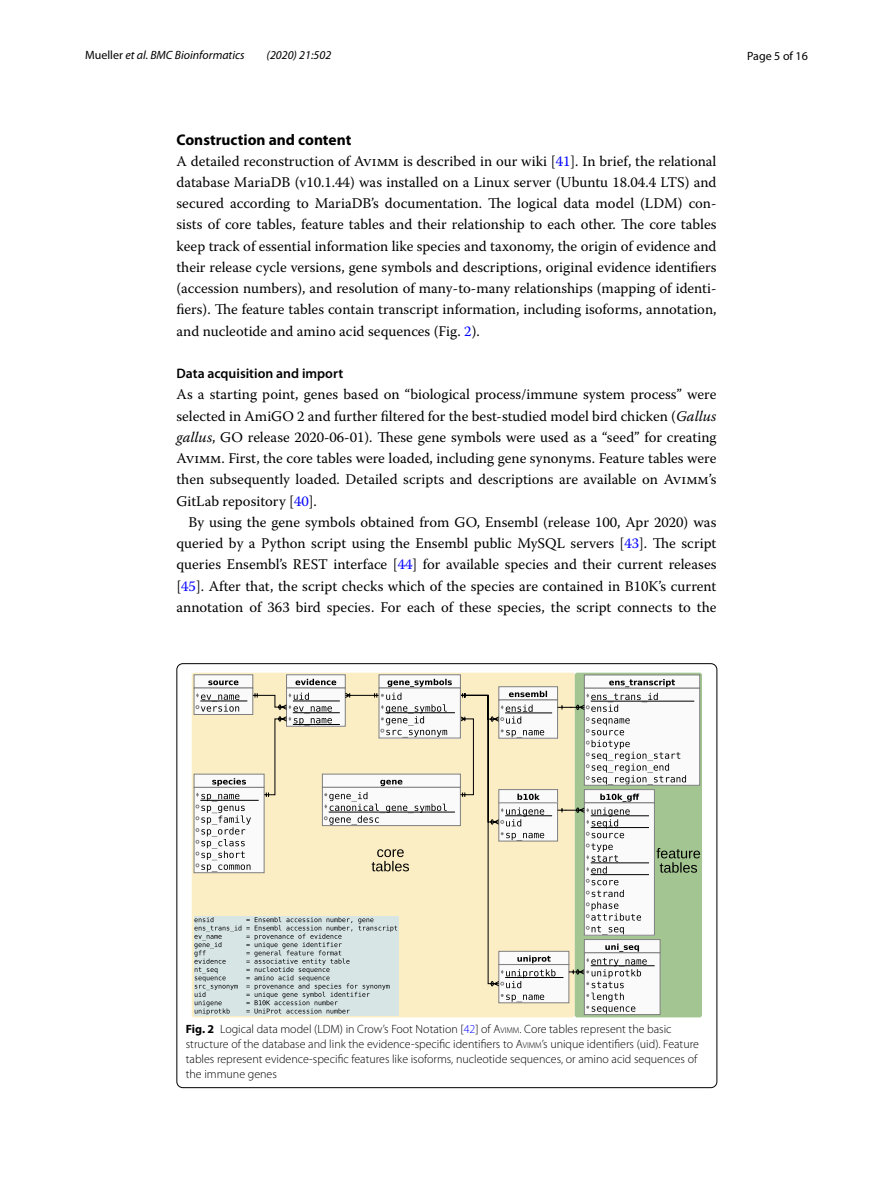
<style>
.page{position:relative;width:893px;height:1187px;background:#fff}
.page>*{position:absolute;margin:0;border:0;box-sizing:border-box;transform-origin:0 0}
.t1{font:700 15.45px "Myriad Pro";color:#000}
.t2{font:14.7px/21.3px "Warnock Pro";color:#000;text-align:justify}
.t3{font:600 13.8px "Myriad Pro";color:#000}
.t4{font:300 12px/15px "Myriad Pro";color:#000}
.t5{font:italic 12px "Myriad Pro";color:#000}
.t6{font:12px "Myriad Pro";color:#000}
.s1{font-style:normal}
.s2{color:#00f}
.s3{font-style:italic}
.s4{font-weight:700}
.s5{font-style:inherit}
.s6{font-size:8.4px}
</style>
<div class="page">
<div style="left:192px;top:672px;width:383px;height:345px;background:#fbedc4;border-radius:2px"></div>
<div style="left:575px;top:672px;width:127px;height:345px;background:#a3c592;border-radius:2px"></div>
<svg style="left:656px;top:848px;width:44px;height:24px"></svg>
<div style="left:194px;top:773px;width:71px;height:14px;background:#fafafa;border:1px solid #7f7f7f"></div>
<svg style="left:212px;top:778px;width:34px;height:8px"></svg>
<div style="left:194px;top:786px;width:71px;height:87px;background:#fafafa;border:1px solid #7f7f7f"></div>
<hr style="left:200px;top:799px;width:59px;height:1px;background:#000">
<svg style="left:196px;top:792px;width:55px;height:79px"></svg>
<div style="left:194px;top:674px;width:59px;height:14px;background:#fafafa;border:1px solid #7f7f7f"></div>
<svg style="left:208px;top:680px;width:30px;height:5px"></svg>
<div style="left:194px;top:687px;width:59px;height:28px;background:#fafafa;border:1px solid #7f7f7f"></div>
<hr style="left:200px;top:700px;width:47px;height:1px;background:#000">
<svg style="left:196px;top:693px;width:43px;height:18px"></svg>
<div style="left:498px;top:686px;width:60px;height:14px;background:#fafafa;border:1px solid #7f7f7f"></div>
<div style="left:287px;top:674px;width:58px;height:14px;background:#fafafa"></div>
<div style="left:286px;top:674px;width:60px;height:14px;border:1px solid #7f7f7f"></div>
<svg style="left:295px;top:678px;width:41px;height:7px"></svg>
<div style="left:287px;top:688px;width:58px;height:38px;background:#fafafa"></div>
<div style="left:286px;top:687px;width:60px;height:39px;border:1px solid #7f7f7f"></div>
<div style="left:584px;top:675px;width:116px;height:13px;background:#fafafa"></div>
<div style="left:584px;top:674px;width:116px;height:14px;border:1px solid #7f7f7f"></div>
<div style="left:584px;top:687px;width:116px;height:98px;background:#fafafa;border:1px solid #7f7f7f"></div>
<hr style="left:591px;top:700px;width:103px;height:1px;background:#000">
<svg style="left:586px;top:717px;width:100px;height:67px"></svg>
<svg style="left:557px;top:679px;width:118px;height:32px"></svg>
<div style="left:498px;top:964px;width:71px;height:39px;background:#fafafa;border:1px solid #7f7f7f"></div>
<svg style="left:500px;top:986px;width:56px;height:16px"></svg>
<svg style="left:252px;top:692px;width:333px;height:294px"></svg>
<div style="left:379px;top:674px;width:82px;height:14px;background:#fafafa;border:1px solid #7f7f7f"></div>
<div style="left:379px;top:688px;width:81px;height:50px;background:#fafafa"></div>
<div style="left:379px;top:687px;width:82px;height:51px;border:1px solid #7f7f7f"></div>
<hr style="left:385px;top:712px;width:70px;height:1px;background:#000">
<svg style="left:381px;top:678px;width:71px;height:59px"></svg>
<div style="left:584px;top:789px;width:70px;height:13px;background:#fafafa"></div>
<div style="left:584px;top:789px;width:71px;height:14px;border:1px solid #7f7f7f"></div>
<svg style="left:600px;top:793px;width:39px;height:8px"></svg>
<div style="left:584px;top:802px;width:70px;height:133px;background:#fafafa"></div>
<div style="left:584px;top:802px;width:71px;height:133px;border:1px solid #7f7f7f"></div>
<hr style="left:591px;top:815px;width:58px;height:1px;background:#000">
<hr style="left:591px;top:827px;width:58px;height:1px;background:#000">
<hr style="left:591px;top:862px;width:58px;height:1px;background:#000">
<hr style="left:591px;top:874px;width:58px;height:1px;background:#000">
<svg style="left:586px;top:879px;width:55px;height:55px"></svg>
<svg style="left:557px;top:807px;width:73px;height:66px"></svg>
<div style="left:584px;top:939px;width:76px;height:13px;background:#fafafa"></div>
<div style="left:584px;top:939px;width:76px;height:14px;border:1px solid #7f7f7f"></div>
<svg style="left:605px;top:943px;width:34px;height:8px"></svg>
<div style="left:584px;top:952px;width:76px;height:62px;background:#fafafa;border:1px solid #7f7f7f"></div>
<hr style="left:591px;top:965px;width:64px;height:1px;background:#000">
<svg style="left:586px;top:958px;width:61px;height:55px"></svg>
<div style="left:194px;top:915px;width:52px;height:99px;background:#d8e5e5"></div>
<div style="left:246px;top:915px;width:152px;height:99px;background:#d8e5e5"></div>
<svg style="left:194px;top:917px;width:203px;height:97px"></svg>
<p class="t5" style="left:85px;top:48px;width:161px"><span class="s1">Mueller</span> et al. BMC Bioinformatics</p>
<p class="t5" style="left:267px;top:48px;width:66px">(2020) 21:502</p>
<p class="t6" style="left:747px;top:48px;width:62px">Page 5 of 16</p>
<p class="t1" style="left:176px;top:129px;width:176px">Construction and content</p>
<p class="t2" style="left:176px;top:150px;width:542px">A detailed reconstruction of Avimm is described in our wiki [<span class="s2">41</span>]. In brief, the relational database MariaDB (v10.1.44) was installed on a Linux server (Ubuntu 18.04.4 LTS) and secured according to MariaDB’s documentation. The logical data model (LDM) con&shy;sists of core tables, feature tables and their relationship to each other. The core tables keep track of essential information like species and taxonomy, the origin of evidence and their release cycle versions, gene symbols and descriptions, original evidence identifiers (accession numbers), and resolution of many-to-many relationships (mapping of identi&shy;fiers). The feature tables contain transcript information, including isoforms, annotation, and nucleotide and amino acid sequences (Fig. <span class="s2">2</span>).</p>
<p class="t3" style="left:176px;top:365px;width:168px">Data acquisition and import</p>
<p class="t2" style="left:176px;top:383px;width:542px">As a starting point, genes based on “biological process/immune system process” were selected in AmiGO 2 and further filtered for the best-studied model bird chicken (<span class="s3">Gallus gallus</span>, GO release 2020-06-01). These gene symbols were used as a “seed” for creating Avimm. First, the core tables were loaded, including gene synonyms. Feature tables were then subsequently loaded. Detailed scripts and descriptions are available on Avimm’s GitLab repository [<span class="s2">40</span>].</p>
<p class="t2" style="left:176px;top:511px;width:542px;text-indent:12px">By using the gene symbols obtained from GO, Ensembl (release 100, Apr 2020) was queried by a Python script using the Ensembl public MySQL servers [<span class="s2">43</span>]. The script queries Ensembl’s REST interface [<span class="s2">44</span>] for available species and their current releases [<span class="s2">45</span>]. After that, the script checks which of the species are contained in B10K’s current annotation of 363 bird species. For each of these species, the script connects to the</p>
<p class="t4" style="left:186px;top:1021px;width:515px"><span class="s4">Fig. 2</span> Logical data model (LDM) in Crow’s Foot Notation [<span class="s2">42</span>] of <span class="s5">A</span><span class="s6">VIMM</span>. Core tables represent the basic structure of the database and link the evidence-specific identifiers to <span class="s5">A</span><span class="s6">VIMM</span>’s unique identifiers (uid). Feature tables represent evidence-specific features like isoforms, nucleotide sequences, or amino acid sequences of the immune genes</p>
</div>
